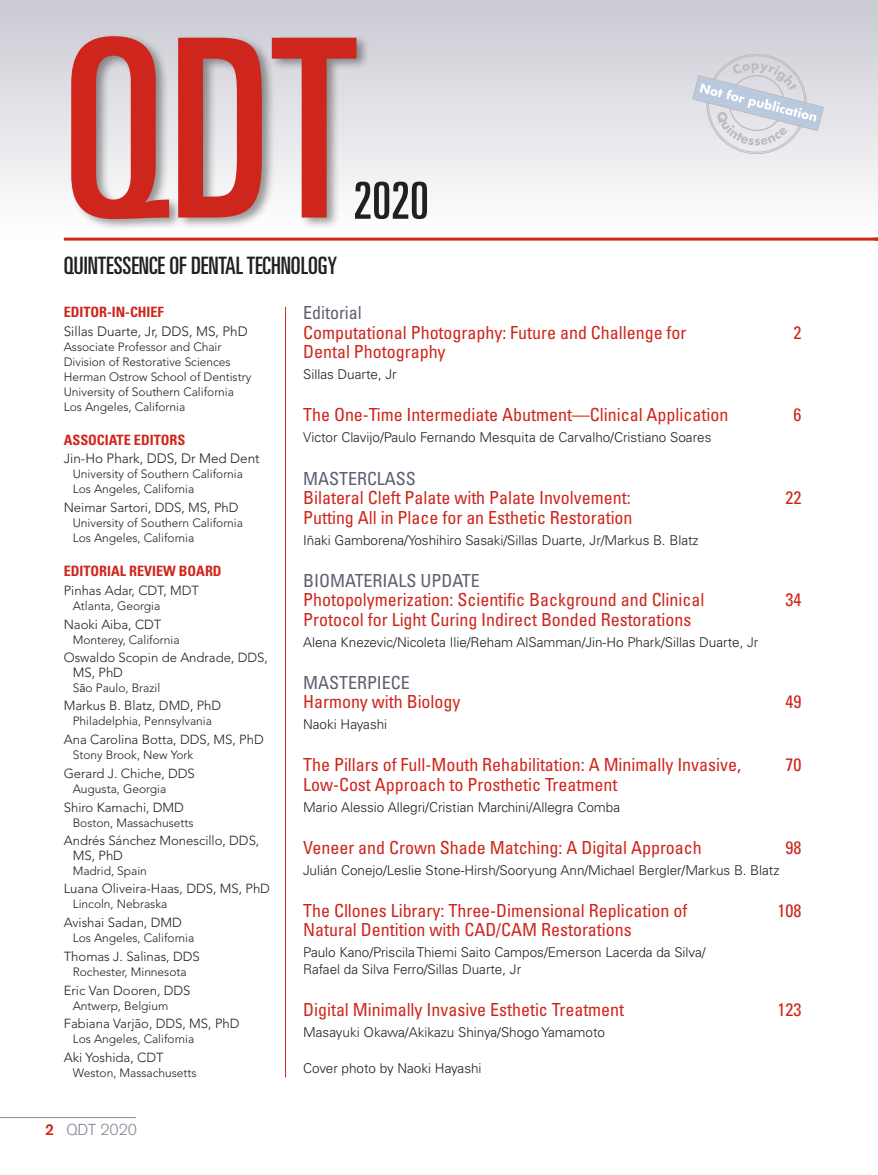
<style>
.page{position:relative;width:878px;height:1175px;background:#fff}
.page>*{position:absolute;margin:0;border:0;box-sizing:border-box;transform-origin:0 0}
.t1{font:ultra-condensed 249px "Univers LT Std";color:#ce261c}
.t2{font:ultra-condensed 51px "Univers LT Std";color:#231f20}
.t3{font:ultra-condensed 24px "Univers LT Std";color:#231f20}
.t4{font:condensed 18px "Univers LT Std";color:#ce261c}
.t5{font:condensed 18px "Univers LT Std";color:#5d6170}
.t6{font:300 15.75px "Akzidenz Grotesk BQ";color:#848695}
.t7{font:700 condensed 14.25px "Univers LT Std";color:#ce261c}
.t8{font:300 13.5px/16.5px "Univers LT Std";color:#231f20}
.t9{font:300 13.5px "Avenir LT Std";color:#231f20}
.t10{font:300 13.2px/14.2px "Avenir LT Std";color:#231f20}
.t11{font:300 12px/15px "Avenir LT Std";color:#231f20}
.s1{font-weight:400}
.s2{font-weight:500;color:#ce261c}
</style>
<div class="page">
<hr style="left:0;top:1117px;width:136px;height:1px;background:#848695">
<div style="left:0;top:0;width:878px;height:241px;background:linear-gradient(to bottom,#c9c9d3,#fff)"></div>
<hr style="left:285px;top:307px;width:1px;height:770px;background:#ce261c">
<hr style="left:64px;top:238px;width:814px;height:3px;background:#ce261c">
<div style="left:69px;top:33px;width:301px;height:198px;background:#231f20;opacity:.45"></div>
<svg style="left:692px;top:54px;width:131px;height:100px;background:#d6d9e0"></svg>
<h1 class="t1" style="left:63px;top:-13px;width:297px">QDT</h1>
<h2 class="t2" style="left:353px;top:172px;width:77px">2020</h2>
<h3 class="t3" style="left:64px;top:252px;width:275px">QUINTESSENCE OF DENTAL TECHNOLOGY</h3>
<p class="t7" style="left:64px;top:303px;width:102px">EDITOR-IN-CHIEF</p>
<p class="t9" style="left:64px;top:323px;width:185px">Sillas Duarte, Jr, DDS, MS, PhD</p>
<p class="t11" style="left:64px;top:339px;width:189px">Associate Professor and Chair<br>Division of Restorative Sciences<br>Herman Ostrow School of Dentistry<br>University of Southern California<br>Los Angeles, California</p>
<p class="t7" style="left:64px;top:431px;width:123px">ASSOCIATE EDITORS</p>
<p class="t9" style="left:64px;top:451px;width:197px">Jin-Ho Phark, DDS, Dr Med Dent</p>
<p class="t11" style="left:73px;top:467px;width:172px">University of Southern California<br>Los Angeles, California</p>
<p class="t10" style="left:64px;top:500px;width:176px">Neimar Sartori, DDS, MS, PhD</p>
<p class="t11" style="left:73px;top:515px;width:172px">University of Southern California<br>Los Angeles, California</p>
<p class="t7" style="left:64px;top:562px;width:159px">EDITORIAL REVIEW BOARD</p>
<p class="t10" style="left:64px;top:583px;width:137px">Pinhas Adar, CDT, MDT</p>
<p class="t11" style="left:73px;top:598px;width:89px">Atlanta, Georgia</p>
<p class="t10" style="left:64px;top:617px;width:99px">Naoki Aiba, CDT</p>
<p class="t11" style="left:73px;top:632px;width:108px">Monterey, California</p>
<p class="t10" style="left:73px;top:650px;width:196px;text-indent:-9px">Oswaldo Scopin de Andrade, DDS,<br>MS, PhD</p>
<p class="t11" style="left:73px;top:680px;width:89px">S<span class="s1">ã</span>o Paulo, Brazil</p>
<p class="t10" style="left:64px;top:698px;width:159px">Markus B. Blatz, DMD, PhD</p>
<p class="t11" style="left:73px;top:713px;width:141px">Philadelphia, Pennsylvania</p>
<p class="t10" style="left:64px;top:732px;width:201px">Ana Carolina Botta, DDS, MS, PhD</p>
<p class="t11" style="left:73px;top:747px;width:122px">Stony Brook, New York</p>
<p class="t10" style="left:64px;top:766px;width:133px">Gerard J. Chiche, DDS</p>
<p class="t11" style="left:73px;top:781px;width:95px">Augusta, Georgia</p>
<p class="t10" style="left:64px;top:800px;width:122px">Shiro Kamachi, DMD</p>
<p class="t11" style="left:73px;top:815px;width:122px">Boston, Massachusetts</p>
<p class="t10" style="left:73px;top:833px;width:188px;text-indent:-9px">Andrés Sánchez Monescillo, DDS,<br>MS, PhD</p>
<p class="t11" style="left:73px;top:863px;width:76px">Madrid, Spain</p>
<p class="t10" style="left:64px;top:881px;width:208px">Luana Oliveira-Haas, DDS, MS, PhD</p>
<p class="t11" style="left:73px;top:896px;width:96px">Lincoln, Nebraska</p>
<p class="t10" style="left:64px;top:915px;width:119px">Avishai Sadan, DMD</p>
<p class="t11" style="left:73px;top:930px;width:123px">Los Angeles, California</p>
<p class="t10" style="left:64px;top:949px;width:137px">Thomas J. Salinas, DDS</p>
<p class="t11" style="left:73px;top:964px;width:115px">Rochester, Minnesota</p>
<p class="t10" style="left:64px;top:983px;width:128px">Eric Van Dooren, DDS</p>
<p class="t11" style="left:73px;top:998px;width:97px">Antwerp, Belgium</p>
<p class="t10" style="left:64px;top:1016px;width:177px">Fabiana Varjão, DDS, MS, PhD</p>
<p class="t11" style="left:73px;top:1031px;width:123px">Los Angeles, California</p>
<p class="t10" style="left:64px;top:1050px;width:101px">Aki Yoshida, CDT</p>
<p class="t11" style="left:73px;top:1065px;width:125px">Weston, Massachusetts</p>
<p class="t6" style="left:45px;top:1120px;width:93px"><span class="s2">2</span> QDT 2020</p>
<p class="t5" style="left:303px;top:301px;width:60px">Editorial</p>
<p class="t4" style="left:303px;top:321px;width:385px">Computational Photography: Future and Challenge for</p>
<p class="t4" style="left:793px;top:321px;width:9px">2</p>
<p class="t4" style="left:303px;top:340px;width:144px">Dental Photography</p>
<p class="t8" style="left:303px;top:366px;width:95px">Sillas Duarte, Jr</p>
<p class="t4" style="left:303px;top:404px;width:426px">The One-Time Intermediate Abutment—Clinical Application</p>
<p class="t4" style="left:793px;top:404px;width:9px">6</p>
<p class="t8" style="left:303px;top:429px;width:410px">Victor Clavijo/Paulo Fernando Mesquita de Carvalho/Cristiano Soares</p>
<p class="t5" style="left:303px;top:467px;width:114px">MASTERCLASS</p>
<p class="t4" style="left:303px;top:486px;width:329px">Bilateral Cleft Palate with Palate Involvement:</p>
<p class="t4" style="left:785px;top:486px;width:17px">22</p>
<p class="t4" style="left:303px;top:505px;width:331px">Putting All in Place for an Esthetic Restoration</p>
<p class="t8" style="left:303px;top:531px;width:397px">Iñaki Gamborena/Yoshihiro Sasaki/Sillas Duarte, Jr/Markus B. Blatz</p>
<p class="t5" style="left:303px;top:569px;width:178px">BIOMATERIALS UPDATE</p>
<p class="t4" style="left:303px;top:588px;width:403px">Photopolymerization: Scientific Background and Clinical</p>
<p class="t4" style="left:785px;top:588px;width:17px">34</p>
<p class="t4" style="left:303px;top:607px;width:390px">Protocol for Light Curing Indirect Bonded Restorations</p>
<p class="t8" style="left:303px;top:633px;width:456px">Alena Knezevic/Nicoleta Ilie/Reham AlSamman/Jin-Ho Phark/Sillas Duarte, Jr</p>
<p class="t5" style="left:303px;top:671px;width:108px">MASTERPIECE</p>
<p class="t4" style="left:303px;top:690px;width:159px">Harmony with Biology</p>
<p class="t4" style="left:785px;top:690px;width:17px">49</p>
<p class="t8" style="left:303px;top:716px;width:86px">Naoki Hayashi</p>
<p class="t4" style="left:303px;top:753px;width:439px">The Pillars of Full-Mouth Rehabilitation: A Minimally Invasive,</p>
<p class="t4" style="left:785px;top:753px;width:17px">70</p>
<p class="t4" style="left:303px;top:772px;width:316px">Low-Cost Approach to Prosthetic Treatment</p>
<p class="t8" style="left:303px;top:798px;width:318px">Mario Alessio Allegri/Cristian Marchini/Allegra Comba</p>
<p class="t4" style="left:303px;top:835px;width:400px">Veneer and Crown Shade Matching: A Digital Approach</p>
<p class="t4" style="left:785px;top:835px;width:17px">98</p>
<p class="t8" style="left:303px;top:861px;width:477px">Julián Conejo/Leslie Stone-Hirsh/Sooryung Ann/Michael Bergler/Markus B. Blatz</p>
<p class="t4" style="left:303px;top:898px;width:386px">The Cllones Library: Three-Dimensional Replication of</p>
<p class="t4" style="left:777px;top:898px;width:25px">108</p>
<p class="t4" style="left:303px;top:918px;width:330px">Natural Dentition with CAD/CAM Restorations</p>
<p class="t8" style="left:303px;top:944px;width:404px">Paulo Kano/Priscila Thiemi Saito Campos/Emerson Lacerda da Silva/<br>Rafael da Silva Ferro/Sillas Duarte, Jr</p>
<p class="t4" style="left:303px;top:997px;width:322px">Digital Minimally Invasive Esthetic Treatment</p>
<p class="t4" style="left:777px;top:997px;width:25px">123</p>
<p class="t8" style="left:303px;top:1023px;width:303px">Masayuki Okawa/Akikazu Shinya/Shogo Yamamoto</p>
<p class="t8" style="left:303px;top:1059px;width:180px">Cover photo by Naoki Hayashi</p>
</div>
